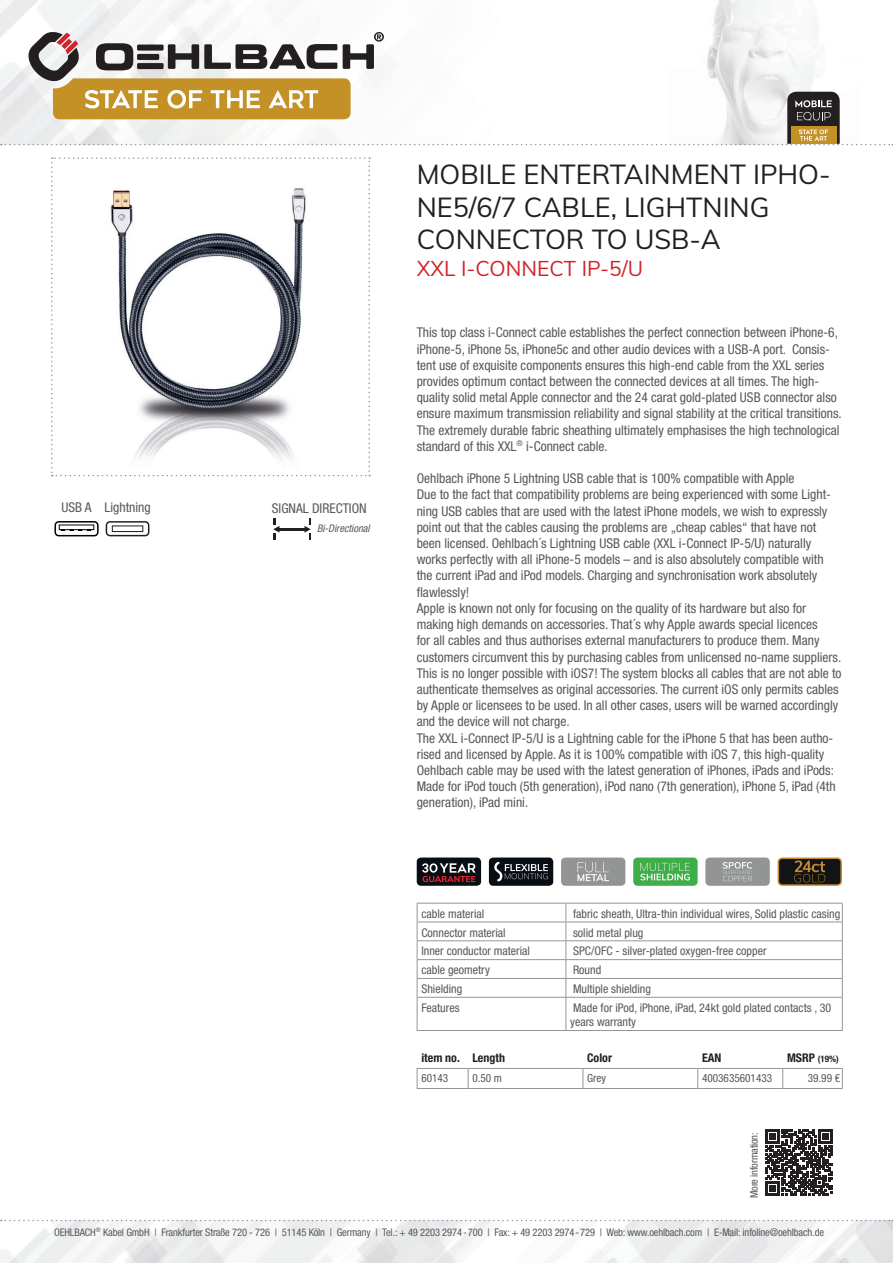
<style>
.page{position:relative;width:893px;height:1263px;background:#fff}
.page>*{position:absolute;margin:0;border:0;box-sizing:border-box;transform-origin:0 0}
.t1{font:27px/32.4px "Muli";color:#231f20}
.t2{font:21px "Muli";color:#d1232a}
.t3{font:condensed 13.5px/16.2px "Helvetica Neue LTW1 G";color:#57585a}
.t4{font:condensed 12px/14.4px "Helvetica Neue LTW1 G";color:#57585a}
.t5{font:700 condensed 12px "Helvetica Neue LTW1 G";color:#231f20}
.t6{font:condensed 11.25px "Helvetica Neue LTW1 G";color:#57585a}
.t7{font:condensed 10.5px "Helvetica Neue LTW1 G";letter-spacing:-.01em;color:#57585a}
.t8{font:italic condensed 10.5px "Helvetica Neue LTW1 G";color:#57585a}
.t9{font:700 condensed 9px "Helvetica Neue LTW1 G";color:#231f20}
.s1{font-size:12px}
</style>
<div class="page">
<img style="left:0;top:1220px;width:893px;height:43px">
<img style="left:0;top:0;width:818px;height:145px">
<svg style="left:1px;top:1220px;width:892px;height:1px"></svg>
<svg style="left:51px;top:157px;width:319px;height:319px"></svg>
<div style="left:417px;top:857px;width:64px;height:29px;background:#090e15;border-radius:4px"></div>
<svg style="left:422px;top:863px;width:54px;height:19px"></svg>
<div style="left:489px;top:857px;width:64px;height:29px;background:#090e15;border-radius:4px"></div>
<svg style="left:494px;top:862px;width:54px;height:19px"></svg>
<div style="left:561px;top:857px;width:64px;height:29px;background:#939595;border-radius:4px"></div>
<svg style="left:577px;top:862px;width:32px;height:19px"></svg>
<div style="left:633px;top:857px;width:65px;height:29px;background:#3fae49;border-radius:4px"></div>
<svg style="left:640px;top:863px;width:50px;height:17px"></svg>
<div style="left:705px;top:857px;width:65px;height:29px;background:#939595;border-radius:4px"></div>
<svg style="left:723px;top:862px;width:29px;height:19px"></svg>
<svg style="left:778px;top:857px;width:64px;height:29px;background:#433623"></svg>
<svg style="left:54px;top:521px;width:45px;height:15px"></svg>
<svg style="left:106px;top:521px;width:43px;height:15px"></svg>
<hr style="left:279px;top:528px;width:26px;height:3px;background:#231f20">
<svg style="left:273px;top:518px;width:6px;height:21px"></svg>
<svg style="left:304px;top:518px;width:7px;height:21px"></svg>
<svg style="left:766px;top:1129px;width:66px;height:67px"></svg>
<svg style="left:1px;top:31px;width:892px;height:114px"></svg>
<svg style="left:417px;top:1069px;width:426px;height:19px"></svg>
<hr style="left:417px;top:1088px;width:51px;height:1px;background:#939598">
<hr style="left:468px;top:1088px;width:115px;height:1px;background:#939598">
<hr style="left:583px;top:1088px;width:115px;height:1px;background:#939598">
<hr style="left:698px;top:1088px;width:85px;height:1px;background:#939598">
<hr style="left:783px;top:1088px;width:60px;height:1px;background:#939598">
<hr style="left:417px;top:1068px;width:51px;height:1px;background:#939598">
<hr style="left:468px;top:1068px;width:115px;height:1px;background:#939598">
<hr style="left:583px;top:1068px;width:115px;height:1px;background:#939598">
<hr style="left:698px;top:1068px;width:85px;height:1px;background:#939598">
<hr style="left:783px;top:1068px;width:60px;height:1px;background:#939598">
<svg style="left:417px;top:903px;width:426px;height:94px"></svg>
<hr style="left:417px;top:997px;width:149px;height:1px;background:#939598">
<hr style="left:417px;top:998px;width:1px;height:32px;background:#939598">
<hr style="left:566px;top:997px;width:277px;height:1px;background:#939598">
<hr style="left:566px;top:998px;width:1px;height:32px;background:#939598">
<hr style="left:842px;top:998px;width:1px;height:32px;background:#939598">
<hr style="left:417px;top:1030px;width:149px;height:1px;background:#939598">
<hr style="left:566px;top:1030px;width:277px;height:1px;background:#939598">
<p class="t3" style="left:61px;top:499px;width:91px">USB A Lightning</p>
<p class="t3" style="left:272px;top:500px;width:96px">SIGNAL DIRECTION</p>
<p class="t8" style="left:317px;top:523px;width:57px">Bi-Directional</p>
<h1 class="t1" style="left:417px;top:157px;width:415px">MOBILE ENTERTAINMENT IPHO-<br>NE5/6/7 CABLE, LIGHTNING<br>CONNECTOR TO USB-A</h1>
<h2 class="t2" style="left:417px;top:253px;width:228px">XXL I-CONNECT IP-5/U</h2>
<p class="t3" style="left:417px;top:325px;width:427px">This top class i-Connect cable establishes the perfect connection between iPhone-6, iPhone-5, iPhone 5s, iPhone5c and other audio devices with a USB-A port. Consis&shy;tent use of exquisite components ensures this high-end cable from the XXL series provides optimum contact between the connected devices at all times. The high&shy;quality solid metal Apple connector and the 24 carat gold-plated USB connector also ensure maximum transmission reliability and signal stability at the critical transitions.<br>The extremely durable fabric sheathing ultimately emphasises the high technological standard of this XXL<sup>®</sup> i-Connect cable.</p>
<p class="t3" style="left:417px;top:470px;width:426px">Oehlbach iPhone 5 Lightning USB cable that is 100% compatible with Apple<br>Due to the fact that compatibility problems are being experienced with some Light&shy;ning USB cables that are used with the latest iPhone models, we wish to expressly point out that the cables causing the problems are „cheap cables“ that have not been licensed. Oehlbach´s Lightning USB cable (XXL i-Connect IP-5/U) naturally works perfectly with all iPhone-5 models – and is also absolutely compatible with the current iPad and iPod models. Charging and synchronisation work absolutely flawlessly!<br>Apple is known not only for focusing on the quality of its hardware but also for making high demands on accessories. That´s why Apple awards special licences<br>for all cables and thus authorises external manufacturers to produce them. Many customers circumvent this by purchasing cables from unlicensed no-name suppliers.<br>This is no longer possible with iOS7! The system blocks all cables that are not able to authenticate themselves as original accessories. The current iOS only permits cables by Apple or licensees to be used. In all other cases, users will be warned accordingly and the device will not charge.<br>The XXL i-Connect IP-5/U is a Lightning cable for the iPhone 5 that has been autho&shy;rised and licensed by Apple. As it is 100% compatible with iOS 7, this high-quality Oehlbach cable may be used with the latest generation of iPhones, iPads and iPods:<br>Made for iPod touch (5th generation), iPod nano (7th generation), iPhone 5, iPad (4th generation), iPad mini.</p>
<p class="t4" style="left:421px;top:906px;width:64px">cable material</p>
<p class="t4" style="left:573px;top:906px;width:269px">fabric sheath, Ultra-thin individual wires, Solid plastic casing</p>
<p class="t4" style="left:421px;top:925px;width:86px">Connector material</p>
<p class="t4" style="left:573px;top:925px;width:72px">solid metal plug</p>
<p class="t4" style="left:421px;top:944px;width:110px">Inner conductor material</p>
<p class="t4" style="left:573px;top:944px;width:195px">SPC/OFC - silver-plated oxygen-free copper</p>
<p class="t4" style="left:421px;top:963px;width:70px">cable geometry</p>
<p class="t4" style="left:573px;top:963px;width:30px">Round</p>
<p class="t4" style="left:421px;top:982px;width:42px">Shielding</p>
<p class="t4" style="left:573px;top:982px;width:79px">Multiple shielding</p>
<p class="t4" style="left:421px;top:1000px;width:40px">Features</p>
<p class="t4" style="left:570px;top:1000px;width:263px">Made for iPod, iPhone, iPad, 24kt gold plated contacts , 30 years warranty</p>
<p class="t5" style="left:421px;top:1051px;width:85px">item no. Length</p>
<p class="t5" style="left:587px;top:1051px;width:26px">Color</p>
<p class="t5" style="left:702px;top:1051px;width:21px">EAN</p>
<p class="t9" style="left:787px;top:1054px;width:53px"><span class="s1">MSRP</span> (19%)</p>
<p class="t6" style="left:421px;top:1072px;width:28px">60143</p>
<p class="t6" style="left:472px;top:1072px;width:31px">0.50 m</p>
<p class="t6" style="left:587px;top:1072px;width:20px">Grey</p>
<p class="t6" style="left:702px;top:1072px;width:72px">4003635601433</p>
<p class="t6" style="left:808px;top:1072px;width:34px">39.99 €</p>
<p class="t7" style="left:748px;top:1198px;width:67px;rotate:-90deg">More information:</p>
<p class="t7" style="left:54px;top:1226px;width:771px">OEHLBACH<sup>®</sup> Kabel GmbH | Frankfurter Straße 720 - 726 | 51145 Köln | Germany | Tel.: + 49 2203 2974-700 | Fax: + 49 2203 2974-729 | Web: www.oehlbach.com | E-Mail: infoline@oehlbach.de</p>
</div>
